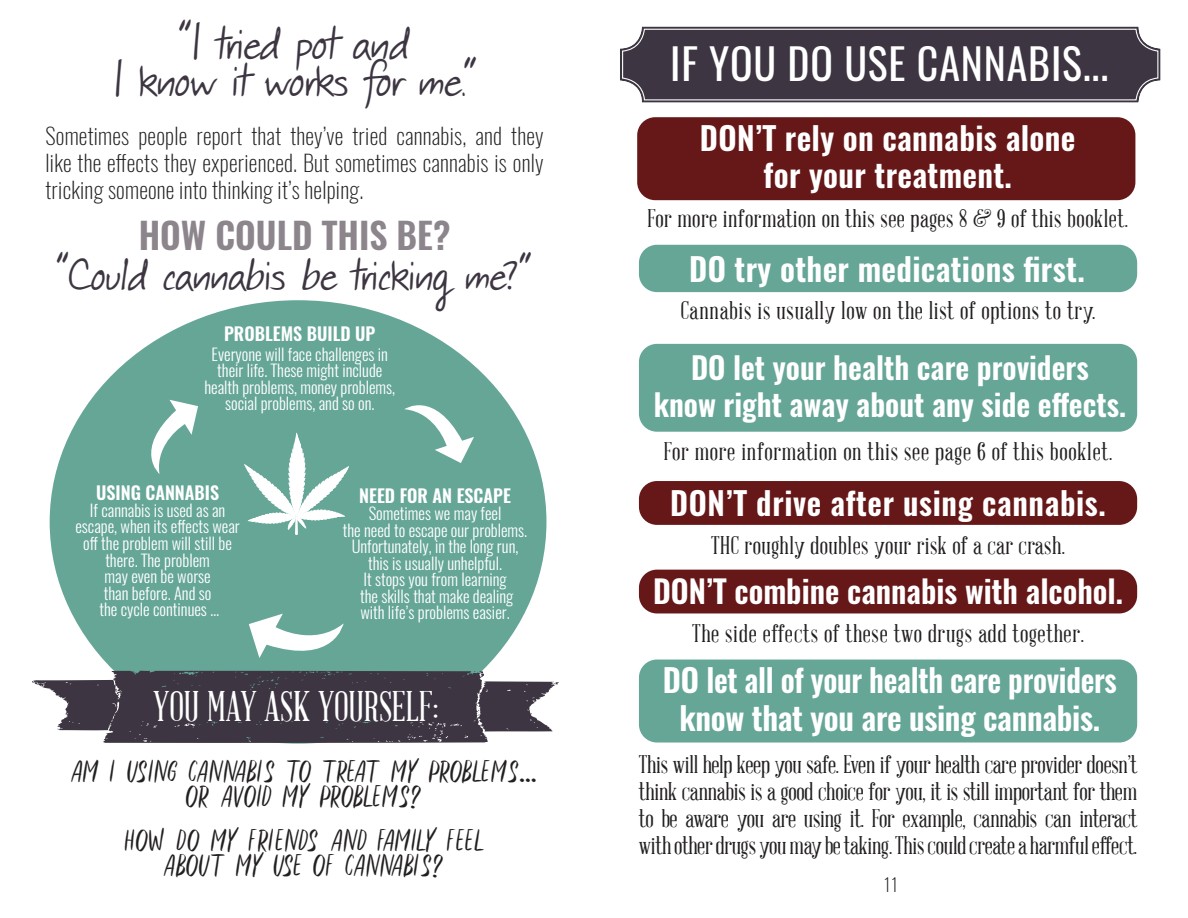
<style>
.page{position:relative;width:1188px;height:918px;background:#fff}
.page>*{position:absolute;margin:0;border:0;box-sizing:border-box;transform-origin:0 0}
.t1{font:46.5px "Thery Handwriting";color:#3d3642}
.t2{font:45px "Thery Handwriting";color:#3d3642}
.t3{font:41.85px "Oswald";letter-spacing:.02em;color:#fff}
.t4{font:41.85px "Abraham Lincoln";color:#fff}
.t5{font:600 36px "Oswald";color:#8c858c}
.t6{font:600 31.8px "Oswald";letter-spacing:.01em;color:#fff}
.t7{font:600 31.8px/37.3px "Oswald";letter-spacing:-.01em;color:#fff;text-align:center}
.t8{font:31.5px "LS Hymned Sans";color:#231f20}
.t9{font:600 31.5px "Oswald";color:#fff}
.t10{font:600 30.45px "Oswald";color:#fff}
.t11{font:24.9px "Abraham Lincoln";color:#231f20}
.t12{font:24.9px "Abraham Lincoln";letter-spacing:.03em;color:#231f20}
.t13{font:24.9px "Abraham Lincoln";letter-spacing:.02em;color:#231f20}
.t14{font:200 22.5px/27px "Oswald";letter-spacing:.01em;color:#231f20;text-align:justify}
.t15{font:600 18px "Oswald";color:#fff}
.t16{font:200 18px "Oswald";color:#231f20}
.t17{font:300 16.5px/16.5px "Oswald";color:#fff;text-align:center}
</style>
<div class="page">
<div style="left:50px;top:300px;width:496px;height:444px;background:#65a697;border-radius:50%"></div>
<svg style="left:620px;top:26px;width:541px;height:77px;background:#4a444f"></svg>
<div style="left:622px;top:29px;width:536px;height:71px;border:1px solid #fff;border-radius:22px"></div>
<div style="left:639px;top:245px;width:498px;height:47px;background:#65a697;border-radius:18px"></div>
<div style="left:637px;top:117px;width:498px;height:83px;background:#661818;border-radius:18px"></div>
<div style="left:639px;top:344px;width:498px;height:88px;background:#65a697;border-radius:18px"></div>
<div style="left:639px;top:481px;width:498px;height:44px;background:#661818;border-radius:18px"></div>
<div style="left:639px;top:570px;width:498px;height:43px;background:#661818;border-radius:18px"></div>
<div style="left:639px;top:660px;width:498px;height:83px;background:#65a697;border-radius:18px"></div>
<svg style="left:151px;top:400px;width:47px;height:74px"></svg>
<svg style="left:404px;top:405px;width:70px;height:58px"></svg>
<svg style="left:32px;top:614px;width:527px;height:129px"></svg>
<svg style="left:244px;top:433px;width:105px;height:102px"></svg>
<p class="t1" style="left:180px;top:12px;width:230px">“I tried pot and</p>
<p class="t1" style="left:113px;top:49px;width:364px">I know it works for me.”</p>
<p class="t14" style="left:45px;top:122px;width:500px">Sometimes people report that they’ve tried cannabis, and they like the effects they experienced. But sometimes cannabis is only tricking someone into thinking it’s helping.</p>
<p class="t5" style="left:139px;top:210px;width:313px">HOW COULD THIS BE?</p>
<p class="t2" style="left:58px;top:244px;width:475px">“Could cannabis be tricking me?”</p>
<p class="t15" style="left:224px;top:321px;width:153px">PROBLEMS BUILD UP</p>
<p class="t17" style="left:204px;top:346px;width:192px">Everyone will face challenges in their life. These might include health problems, money problems,</p>
<p class="t17" style="left:225px;top:395px;width:151px">social problems, and so on.</p>
<p class="t15" style="left:96px;top:481px;width:125px">USING CANNABIS</p>
<p class="t17" style="left:90px;top:502px;width:137px">If cannabis is used as an</p>
<p class="t17" style="left:75px;top:519px;width:166px">escape, when its effects wear</p>
<p class="t17" style="left:83px;top:535px;width:150px">off the problem will still be</p>
<p class="t17" style="left:105px;top:552px;width:106px">there. The problem</p>
<p class="t17" style="left:105px;top:568px;width:108px">may even be worse</p>
<p class="t17" style="left:104px;top:585px;width:109px">than before. And so</p>
<p class="t17" style="left:100px;top:601px;width:121px">the cycle continues …</p>
<p class="t15" style="left:359px;top:484px;width:153px">NEED FOR AN ESCAPE</p>
<p class="t17" style="left:369px;top:505px;width:134px">Sometimes we may feel</p>
<p class="t17" style="left:343px;top:522px;width:186px">the need to escape our problems.<br>Unfortunately, in the long run,</p>
<p class="t17" style="left:368px;top:555px;width:135px">this is usually unhelpful.</p>
<p class="t17" style="left:363px;top:571px;width:145px">It stops you from learning</p>
<p class="t17" style="left:360px;top:588px;width:155px">the skills that make dealing</p>
<p class="t17" style="left:360px;top:604px;width:151px">with life’s problems easier.</p>
<p class="t4" style="left:153px;top:685px;width:287px">YOU MAY ASK YOURSELF:</p>
<p class="t8" style="left:71px;top:751px;width:468px">AM I USING CANNABIS TO TREAT MY PROBLEMS…</p>
<p class="t8" style="left:186px;top:776px;width:238px">OR AVOID MY PROBLEMS?</p>
<p class="t8" style="left:125px;top:820px;width:360px">HOW DO MY FRIENDS AND FAMILY FEEL</p>
<p class="t8" style="left:164px;top:845px;width:282px">ABOUT MY USE OF CANNABIS?</p>
<p class="t3" style="left:670px;top:35px;width:439px">IF YOU DO USE CANNABIS...</p>
<p class="t6" style="left:700px;top:116px;width:377px">DON’T rely on cannabis alone</p>
<p class="t6" style="left:763px;top:153px;width:250px">for your treatment.</p>
<p class="t13" style="left:648px;top:206px;width:482px">For more information on this see pages 8 &amp; 9 of this booklet.</p>
<p class="t6" style="left:689px;top:247px;width:397px">DO try other medications first.</p>
<p class="t12" style="left:681px;top:297px;width:416px">Cannabis is usually low on the list of options to try.</p>
<p class="t10" style="left:691px;top:346px;width:399px">DO let your health care providers</p>
<p class="t10" style="left:654px;top:383px;width:474px">know right away about any side effects.</p>
<p class="t12" style="left:664px;top:438px;width:450px">For more information on this see page 6 of this booklet.</p>
<p class="t6" style="left:670px;top:481px;width:437px">DON’T drive after using cannabis.</p>
<p class="t13" style="left:711px;top:532px;width:356px">THC roughly doubles your risk of a car crash.</p>
<p class="t9" style="left:653px;top:569px;width:471px">DON’T combine cannabis with alcohol.</p>
<p class="t12" style="left:692px;top:620px;width:393px">The side effects of these two drugs add together.</p>
<p class="t7" style="left:663px;top:662px;width:456px">DO let all of your health care providers know that you are using cannabis.</p>
<p class="t11" style="left:639px;top:752px;width:500px">This will help keep you safe. Even if your health care provider doesn’t</p>
<p class="t11" style="left:639px;top:779px;width:500px">think cannabis is a good choice for you, it is still important for them</p>
<p class="t11" style="left:639px;top:806px;width:500px">to be aware you are using it. For example, cannabis can interact</p>
<p class="t11" style="left:639px;top:833px;width:500px">with other drugs you may be taking. This could create a harmful effect.</p>
<p class="t16" style="left:884px;top:873px;width:16px">11</p>
</div>
